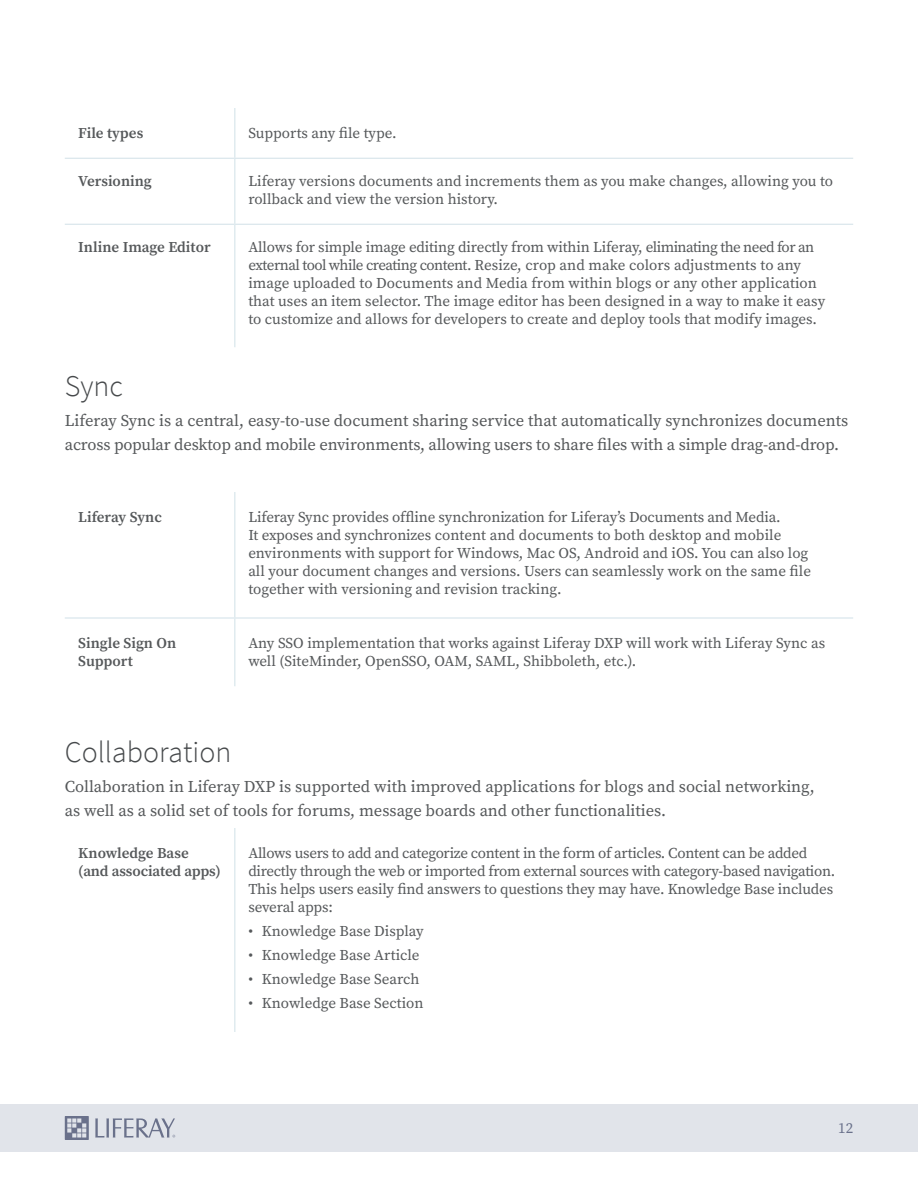
<style>
.page{position:relative;width:918px;height:1188px;background:#fff}
.page>*{position:absolute;margin:0;border:0;box-sizing:border-box;transform-origin:0 0}
.t1{font:300 30px "Source Sans Pro";color:#46494b}
.t2{font:16.5px/24px "Source Serif Pro";color:#55585a}
.t3{font:15px/18px "Source Serif Pro";letter-spacing:-.005em;color:#55585a}
.t4{font:600 15px/18px "Source Serif Pro";color:#55585a}
.t5{font:15px "Source Serif Pro";color:#6a718b}
</style>
<div class="page">
<div style="left:0;top:1104px;width:918px;height:48px;background:#e1e4ea"></div>
<svg style="left:95px;top:1118px;width:80px;height:20px"></svg>
<svg style="left:65px;top:1116px;width:24px;height:24px"></svg>
<hr style="left:65px;top:158px;width:170px;height:1px;background:#d6e4ea">
<hr style="left:235px;top:158px;width:618px;height:1px;background:#d6e4ea">
<hr style="left:234px;top:108px;width:1px;height:50px;background:#d6e4ea">
<hr style="left:234px;top:159px;width:1px;height:65px;background:#d6e4ea">
<hr style="left:234px;top:225px;width:1px;height:122px;background:#d6e4ea">
<hr style="left:65px;top:224px;width:170px;height:1px;background:#d6e4ea">
<hr style="left:235px;top:224px;width:618px;height:1px;background:#d6e4ea">
<hr style="left:234px;top:492px;width:1px;height:125px;background:#d6e4ea">
<hr style="left:234px;top:619px;width:1px;height:67px;background:#d6e4ea">
<hr style="left:65px;top:617px;width:170px;height:2px;background:#d6e4ea">
<hr style="left:235px;top:617px;width:618px;height:2px;background:#d6e4ea">
<hr style="left:234px;top:828px;width:1px;height:204px;background:#d6e4ea">
<p class="t4" style="left:78px;top:125px;width:67px">File types</p>
<p class="t3" style="left:248px;top:125px;width:147px">Supports any file type.</p>
<p class="t4" style="left:78px;top:173px;width:75px">Versioning</p>
<p class="t3" style="left:248px;top:173px;width:586px">Liferay versions documents and increments them as you make changes, allowing you to rollback and view the version history.</p>
<p class="t4" style="left:78px;top:239px;width:134px">Inline Image Editor</p>
<p class="t3" style="left:248px;top:239px;width:578px">Allows for simple image editing directly from within Liferay, eliminating the need for an external tool while creating content. Resize, crop and make colors adjustments to any image uploaded to Documents and Media from within blogs or any other application that uses an item selector. The image editor has been designed in a way to make it easy to customize and allows for developers to create and deploy tools that modify images.</p>
<h1 class="t1" style="left:65px;top:368px;width:60px">Sync</h1>
<p class="t2" style="left:65px;top:409px;width:785px">Liferay Sync is a central, easy-to-use document sharing service that automatically synchronizes documents across popular desktop and mobile environments, allowing users to share files with a simple drag-and-drop.</p>
<p class="t4" style="left:78px;top:509px;width:85px">Liferay Sync</p>
<p class="t3" style="left:248px;top:509px;width:564px">Liferay Sync provides offline synchronization for Liferay’s Documents and Media.<br>It exposes and synchronizes content and documents to both desktop and mobile environments with support for Windows, Mac OS, Android and iOS. You can also log all your document changes and versions. Users can seamlessly work on the same file together with versioning and revision tracking.</p>
<p class="t4" style="left:78px;top:635px;width:99px">Single Sign On<br>Support</p>
<p class="t3" style="left:248px;top:635px;width:578px">Any SSO implementation that works against Liferay DXP will work with Liferay Sync as well (SiteMinder, OpenSSO, OAM, SAML, Shibboleth, etc.).</p>
<h1 class="t1" style="left:65px;top:734px;width:168px">Collaboration</h1>
<p class="t2" style="left:65px;top:775px;width:751px">Collaboration in Liferay DXP is supported with improved applications for blogs and social networking, as well as a solid set of tools for forums, message boards and other functionalities.</p>
<p class="t4" style="left:78px;top:845px;width:144px">Knowledge Base (and associated apps)</p>
<p class="t3" style="left:248px;top:845px;width:586px">Allows users to add and categorize content in the form of articles. Content can be added directly through the web or imported from external sources with category-based navigation.<br>This helps users easily find answers to questions they may have. Knowledge Base includes several apps:</p>
<p class="t3" style="left:248px;top:923px;width:177px">• Knowledge Base Display</p>
<p class="t3" style="left:248px;top:947px;width:173px">• Knowledge Base Article</p>
<p class="t3" style="left:248px;top:971px;width:173px">• Knowledge Base Search</p>
<p class="t3" style="left:248px;top:995px;width:177px">• Knowledge Base Section</p>
<p class="t5" style="left:838px;top:1119px;width:16px">12</p>
</div>
